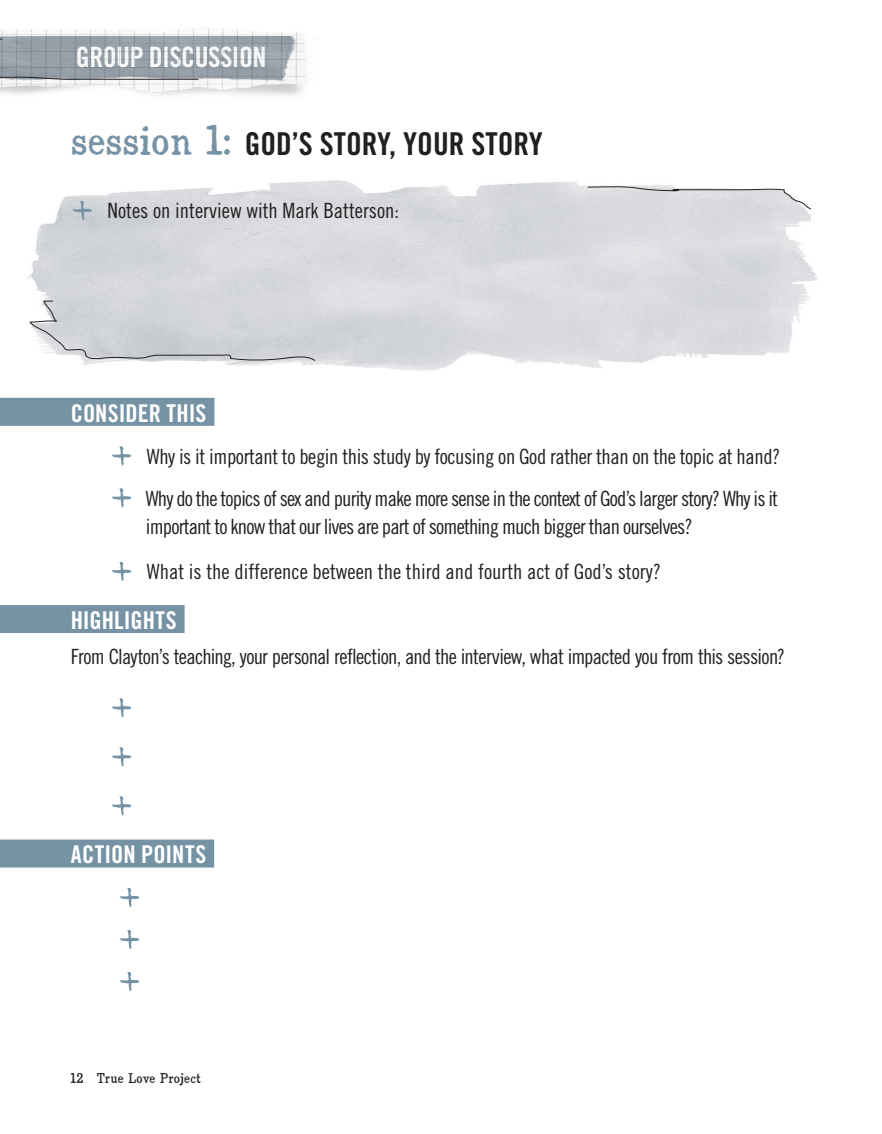
<style>
.page{position:relative;width:882px;height:1134px;background:#fff}
.page>*{position:absolute;margin:0;border:0;box-sizing:border-box;transform-origin:0 0}
.body_indent{font:52.5px "Ethereal Script";color:#7692a5}
.t1{font:31.5px "Trade Gothic LT Std Bd Cn 20";color:#231f20}
.body_sanserif{font:28px "Trade Gothic LT Std Bd Cn 20";letter-spacing:-.02em;color:#fff}
.body_indent-2{font:24.5px "Trade Gothic LT Std Bd Cn 20";letter-spacing:.005em;color:#fff}
.body_indent-3{font:21px/28px "Trade Gothic LT Std Cn 18";letter-spacing:-.03em;color:#231f20}
.body_indent-4{font:21px "Trade Gothic LT Std Cn 18";color:#231f20}
.body_indent-5{font:14px "Langtry WF";letter-spacing:.015em;color:#231f20}
.s1{font-family:"Langtry WF";font-size:42px;color:#7692a5}
</style>
<div class="page">
<svg style="left:588px;top:186px;width:223px;height:23px;background:#d7d8da"></svg>
<svg style="left:30px;top:301px;width:285px;height:60px;background:#cfd2d6"></svg>
<img style="left:0;top:26px;width:308px;height:70px">
<div style="left:0;top:398px;width:214px;height:28px;background:#7692a5"></div>
<div style="left:0;top:605px;width:185px;height:28px;background:#7692a5"></div>
<div style="left:0;top:840px;width:214px;height:28px;background:#7692a5"></div>
<p class="body_sanserif" style="left:76px;top:40px;width:192px">GROUP DISCUSSION</p>
<p class="t1" style="left:71px;top:125px;width:473px"><span class="s1">session 1:</span> GOD’S STORY, YOUR STORY</p>
<p class="body_indent" style="left:71px;top:185px;width:23px">+</p>
<p class="body_indent-4" style="left:108px;top:198px;width:293px">Notes on interview with Mark Batterson:</p>
<p class="body_indent-2" style="left:71px;top:398px;width:137px">CONSIDER THIS</p>
<p class="body_indent" style="left:110px;top:431px;width:23px">+</p>
<p class="body_indent-3" style="left:147px;top:442px;width:635px">Why is it important to begin this study by focusing on God rather than on the topic at hand?</p>
<p class="body_indent" style="left:110px;top:473px;width:23px">+</p>
<p class="body_indent-3" style="left:146px;top:484px;width:634px">Why do the topics of sex and purity make more sense in the context of God’s larger story? Why is it important to know that our lives are part of something much bigger than ourselves?</p>
<p class="body_indent" style="left:110px;top:546px;width:23px">+</p>
<p class="body_indent-4" style="left:147px;top:559px;width:515px">What is the difference between the third and fourth act of God’s story?</p>
<p class="body_indent-2" style="left:71px;top:605px;width:107px">HIGHLIGHTS</p>
<p class="body_indent-3" style="left:71px;top:642px;width:716px">From Clayton’s teaching, your personal reflection, and the interview, what impacted you from this session?</p>
<p class="body_indent" style="left:110px;top:683px;width:23px">+</p>
<p class="body_indent" style="left:110px;top:732px;width:23px">+</p>
<p class="body_indent" style="left:110px;top:781px;width:23px">+</p>
<p class="body_indent-2" style="left:71px;top:840px;width:137px">ACTION POINTS</p>
<p class="body_indent" style="left:118px;top:873px;width:23px">+</p>
<p class="body_indent" style="left:118px;top:915px;width:23px">+</p>
<p class="body_indent" style="left:118px;top:957px;width:23px">+</p>
<p class="body_indent-5" style="left:71px;top:1073px;width:132px">12 True Love Project</p>
</div>
